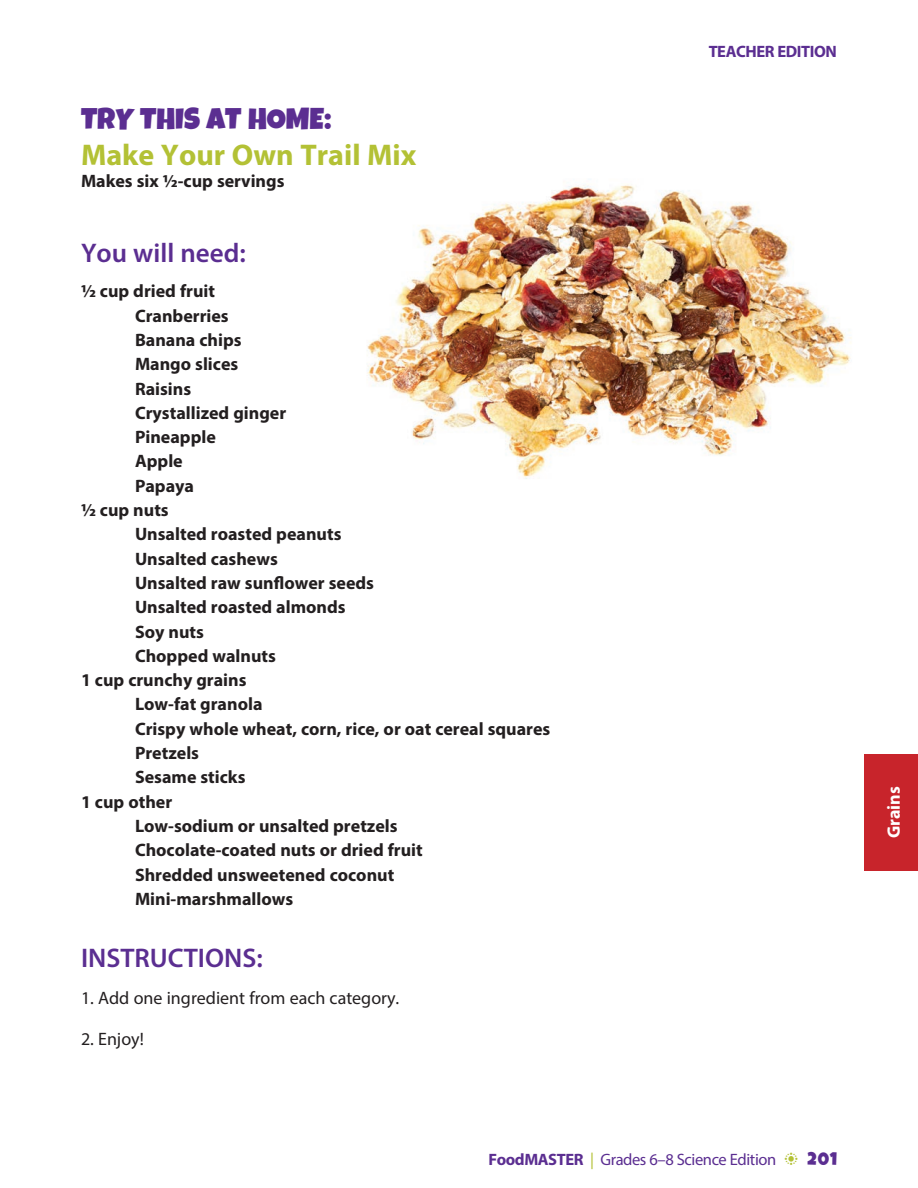
<style>
.page{position:relative;width:918px;height:1188px;background:#fff}
.page>*{position:absolute;margin:0;border:0;box-sizing:border-box;transform-origin:0 0}
.Chapter{font:700 30px "Myriad Pro";color:#b3c135}
.Recipe_Name{font:30px "Luckiest Guy";color:#5b2e91}
.Lab_Sub_headers{font:600 27px "Myriad Pro";color:#5b2e91}
.body_list_level_1{font:700 18px "Myriad Pro";color:#231f20}
.body{font:18px "Myriad Pro";color:#231f20}
.body-2{font:700 18px "Myriad Pro";color:#231f20}
.t1{font:700 18px "Myriad Pro";color:#fff}
.t2{font:16.5px "Myriad Pro";letter-spacing:-.025em;color:#5b2e91}
.t3{font:700 16.5px "Myriad Pro";letter-spacing:-.025em;color:#5b2e91}
.s1{font-weight:700}
.s2{color:#b3c135}
.s3{font-family:"Monotype Sorts";font-size:18px;color:#b3c135}
.s4{font-family:"Luckiest Guy";font-size:18px}
</style>
<div class="page">
<div style="left:864px;top:754px;width:54px;height:116px;background:#c8242b"></div>
<img style="left:367px;top:184px;width:485px;height:295px">
<p class="Recipe_Name" style="left:81px;top:99px;width:252px">TRY THIS AT HOME:</p>
<p class="Chapter" style="left:81px;top:135px;width:337px">Make Your Own Trail Mix</p>
<p class="body-2" style="left:81px;top:169px;width:205px">Makes six ½-cup servings</p>
<p class="Lab_Sub_headers" style="left:81px;top:236px;width:166px">You will need:</p>
<p class="body_list_level_1" style="left:81px;top:280px;width:136px">½ cup dried fruit</p>
<p class="body_list_level_1" style="left:135px;top:304px;width:95px">Cranberries</p>
<p class="body_list_level_1" style="left:135px;top:328px;width:108px">Banana chips</p>
<p class="body_list_level_1" style="left:135px;top:352px;width:105px">Mango slices</p>
<p class="body_list_level_1" style="left:135px;top:377px;width:58px">Raisins</p>
<p class="body_list_level_1" style="left:135px;top:401px;width:153px">Crystallized ginger</p>
<p class="body_list_level_1" style="left:135px;top:425px;width:82px">Pineapple</p>
<p class="body_list_level_1" style="left:135px;top:450px;width:49px">Apple</p>
<p class="body_list_level_1" style="left:135px;top:474px;width:61px">Papaya</p>
<p class="body_list_level_1" style="left:81px;top:498px;width:89px">½ cup nuts</p>
<p class="body_list_level_1" style="left:135px;top:523px;width:208px">Unsalted roasted peanuts</p>
<p class="body_list_level_1" style="left:135px;top:547px;width:144px">Unsalted cashews</p>
<p class="body_list_level_1" style="left:135px;top:571px;width:241px">Unsalted raw sunflower seeds</p>
<p class="body_list_level_1" style="left:135px;top:595px;width:212px">Unsalted roasted almonds</p>
<p class="body_list_level_1" style="left:135px;top:620px;width:70px">Soy nuts</p>
<p class="body_list_level_1" style="left:135px;top:644px;width:142px">Chopped walnuts</p>
<p class="body_list_level_1" style="left:81px;top:668px;width:167px">1 cup crunchy grains</p>
<p class="body_list_level_1" style="left:135px;top:693px;width:129px">Low-fat granola</p>
<p class="body_list_level_1" style="left:135px;top:717px;width:417px">Crispy whole wheat, corn, rice, or oat cereal squares</p>
<p class="body_list_level_1" style="left:135px;top:741px;width:66px">Pretzels</p>
<p class="body_list_level_1" style="left:135px;top:766px;width:112px">Sesame sticks</p>
<p class="body_list_level_1" style="left:81px;top:790px;width:93px">1 cup other</p>
<p class="body_list_level_1" style="left:135px;top:814px;width:264px">Low-sodium or unsalted pretzels</p>
<p class="body_list_level_1" style="left:135px;top:838px;width:289px">Chocolate-coated nuts or dried fruit</p>
<p class="body_list_level_1" style="left:135px;top:863px;width:261px">Shredded unsweetened coconut</p>
<p class="body_list_level_1" style="left:135px;top:887px;width:160px">Mini-marshmallows</p>
<p class="Lab_Sub_headers" style="left:81px;top:941px;width:183px">INSTRUCTIONS:</p>
<p class="body" style="left:81px;top:987px;width:320px">1. Add one ingredient from each category.</p>
<p class="body" style="left:81px;top:1028px;width:64px">2. Enjoy!</p>
<p class="t3" style="left:709px;top:41px;width:130px">TEACHER EDITION</p>
<p class="t2" style="left:488px;top:1149px;width:350px"><span class="s1">FoodMASTER</span> <span class="s2">|</span> Grades 6–8 Science Edition <span class="s3">b</span> <span class="s4">201</span></p>
<p class="t1" style="left:882px;top:838px;width:53px;rotate:-90deg">Grains</p>
</div>
